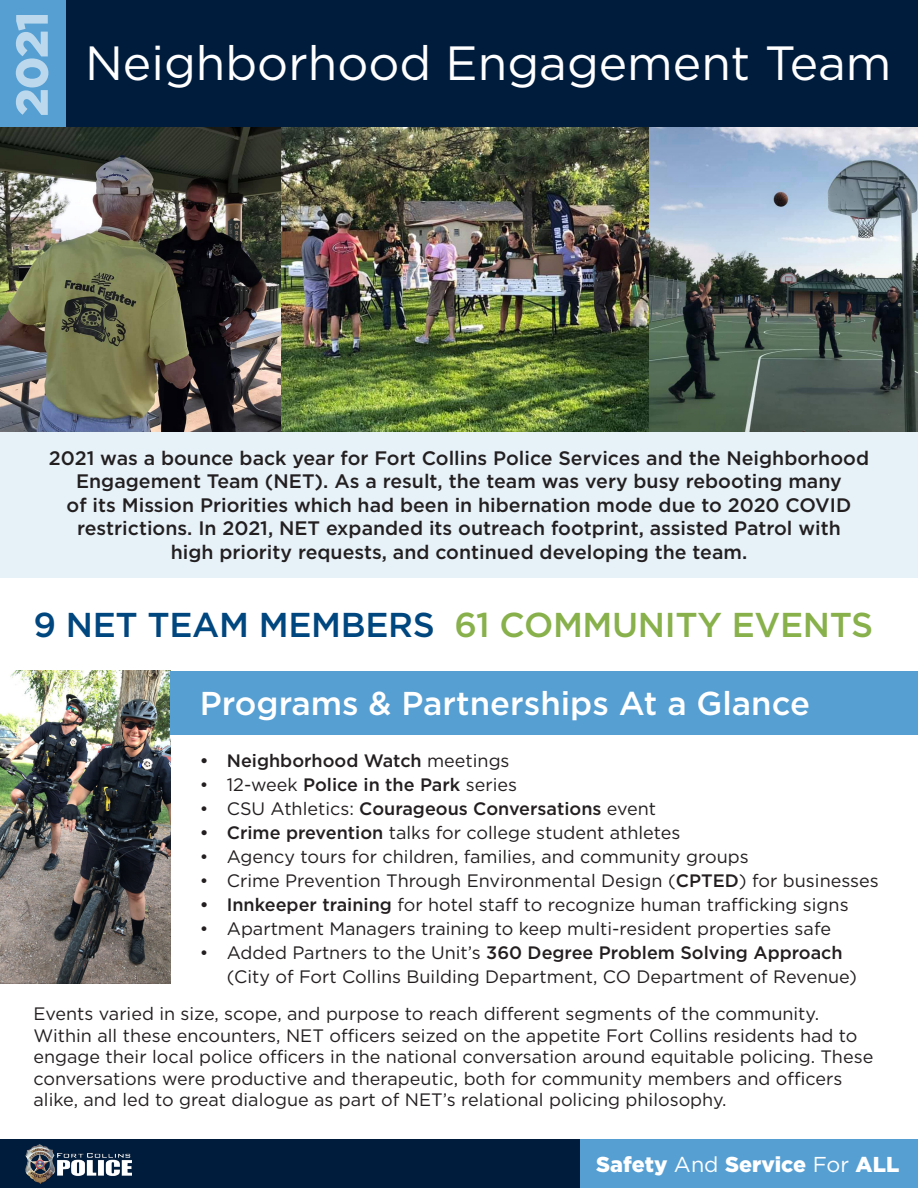
<style>
.page{position:relative;width:918px;height:1188px;background:#fff}
.page>*{position:absolute;margin:0;border:0;box-sizing:border-box;transform-origin:0 0}
.t1{font:48px "Gotham";color:#fff}
.t2{font:500 34.5px "Gotham";letter-spacing:-.01em;color:#88b04b}
.t3{font:500 33px "Gotham";color:#fff}
.t4{font:900 21.6px "Gotham";color:#fff}
.t5{font:500 19.5px/23.4px "Gotham";color:#231f20;text-align:center}
.t6{font:18px/21.6px "Gotham";color:#231f20}
.t7{font:500 18px "Gotham";color:#231f20}
.s1{color:#00467f}
.s2{font-weight:400}
.s3{font-weight:500}
</style>
<div class="page">
<div style="left:59px;top:0;width:859px;height:128px;background:#001c3d"></div>
<div style="left:0;top:1139px;width:917px;height:49px;background:#001c3d"></div>
<div style="left:0;top:0;width:65px;height:128px;background:#569fd3"></div>
<svg style="left:16px;top:15px;width:32px;height:100px"></svg>
<div style="left:580px;top:1139px;width:338px;height:49px;background:#569fd3"></div>
<img style="left:25px;top:1145px;width:106px;height:39px">
<img style="left:0;top:128px;width:918px;height:304px">
<div style="left:0;top:432px;width:917px;height:146px;background:#e6f1f8"></div>
<img style="left:0;top:671px;width:171px;height:313px">
<div style="left:171px;top:671px;width:747px;height:64px;background:#569fd3"></div>
<p class="t1" style="left:85px;top:32px;width:808px">Neighborhood Engagement Team</p>
<p class="t5" style="left:49px;top:446px;width:822px">2021 was a bounce back year for Fort Collins Police Services and the Neighborhood Engagement Team (NET). As a result, the team was very busy rebooting many<br>of its Mission Priorities which had been in hibernation mode due to 2020 COVID restrictions. In 2021, NET expanded its outreach footprint, assisted Patrol with<br>high priority requests, and continued developing the team.</p>
<p class="t2" style="left:34px;top:602px;width:841px"><span class="s1">9 NET TEAM MEMBERS</span> 61 COMMUNITY EVENTS</p>
<p class="t3" style="left:200px;top:682px;width:612px">Programs &amp; Partnerships At a Glance</p>
<p class="t7" style="left:200px;top:749px;width:311px">• Neighborhood Watch <span class="s2">meetings</span></p>
<p class="t7" style="left:200px;top:773px;width:319px"><span class="s2">• 12-week</span> Police in the Park <span class="s2">series</span></p>
<p class="t7" style="left:200px;top:797px;width:458px"><span class="s2">• CSU Athletics:</span> Courageous Conversations <span class="s2">event</span></p>
<p class="t6" style="left:200px;top:821px;width:482px"><span class="s3">• Crime prevention</span> talks for college student athletes</p>
<p class="t6" style="left:200px;top:845px;width:550px">• Agency tours for children, families, and community groups</p>
<p class="t6" style="left:200px;top:869px;width:680px">• Crime Prevention Through Environmental Design (<span class="s3">CPTED</span>) for businesses</p>
<p class="t6" style="left:200px;top:893px;width:650px"><span class="s3">• Innkeeper training</span> for hotel staff to recognize human trafficking signs</p>
<p class="t6" style="left:200px;top:917px;width:633px">• Apartment Managers training to keep multi-resident properties safe</p>
<p class="t6" style="left:227px;top:940px;width:632px;line-height:24px;text-indent:-27px">• Added Partners to the Unit’s <span class="s3">360 Degree Problem Solving Approach </span>(City of Fort Collins Building Department, CO Department of Revenue)</p>
<p class="t6" style="left:34px;top:1002px;width:841px">Events varied in size, scope, and purpose to reach different segments of the community.<br>Within all these encounters, NET officers seized on the appetite Fort Collins residents had to engage their local police officers in the national conversation around equitable policing. These conversations were productive and therapeutic, both for community members and officers alike, and led to great dialogue as part of NET’s relational policing philosophy.</p>
<p class="t4" style="left:596px;top:1149px;width:305px">Safety <span class="s2">And</span> Service <span class="s2">For</span> ALL</p>
</div>
